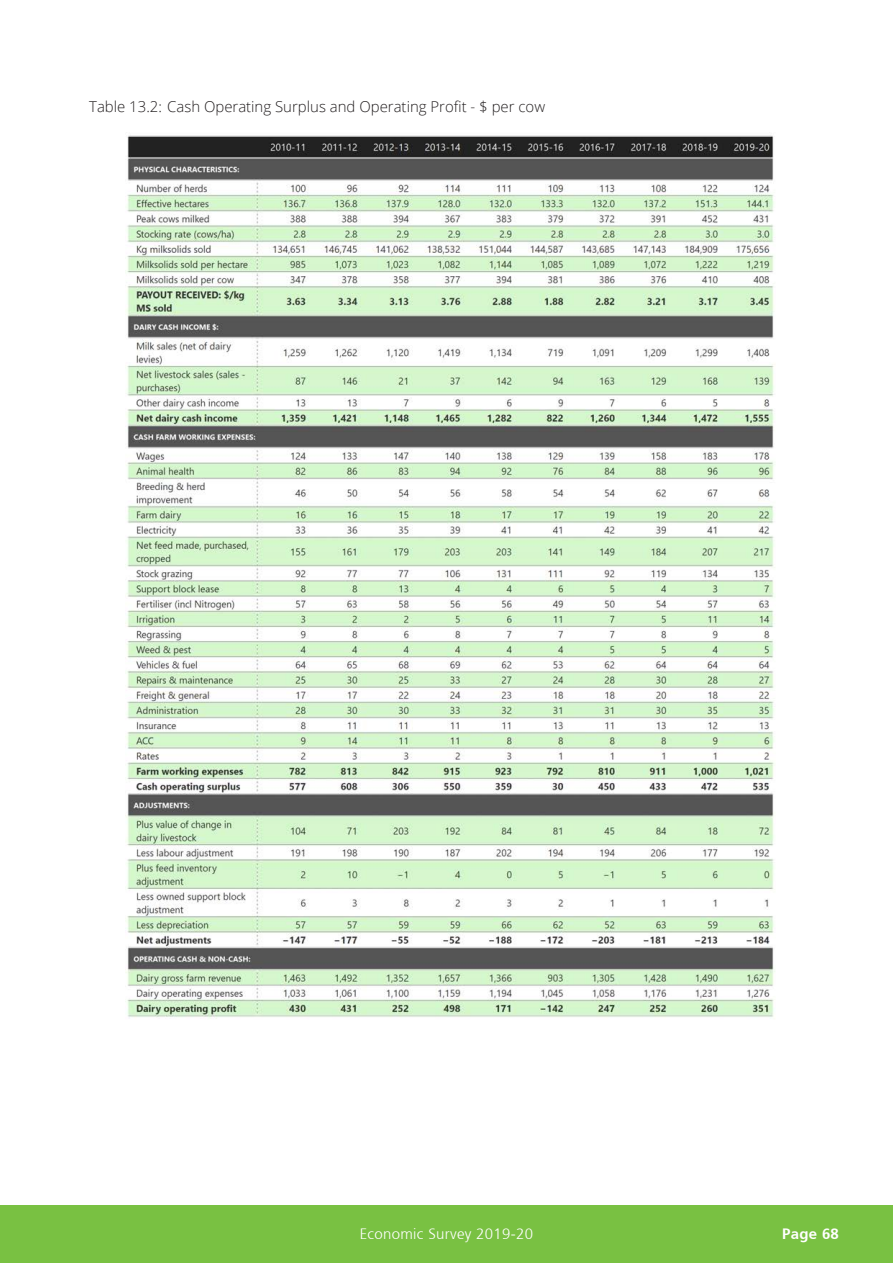
<style>
.page{position:relative;width:893px;height:1263px;background:#fff}
.page>*{position:absolute;margin:0;border:0;box-sizing:border-box;transform-origin:0 0}
.t1{font:300 15px "Open Sans";color:#231f20}
.t2{font:300 15px "Frutiger";letter-spacing:.02em;color:#fff}
.t3{font:700 15px "Frutiger";letter-spacing:.02em;color:#fff}
</style>
<div class="page">
<div style="left:0;top:1205px;width:893px;height:58px;background:#79c142"></div>
<img style="left:125px;top:135px;width:650px;height:884px">
<p class="t1" style="left:89px;top:96px;width:457px">Table 13.2: Cash Operating Surplus and Operating Profit - $ per cow</p>
<p class="t2" style="left:360px;top:1225px;width:175px">Economic Survey 2019-20</p>
<p class="t3" style="left:782px;top:1225px;width:58px">Page 68</p>
</div>
